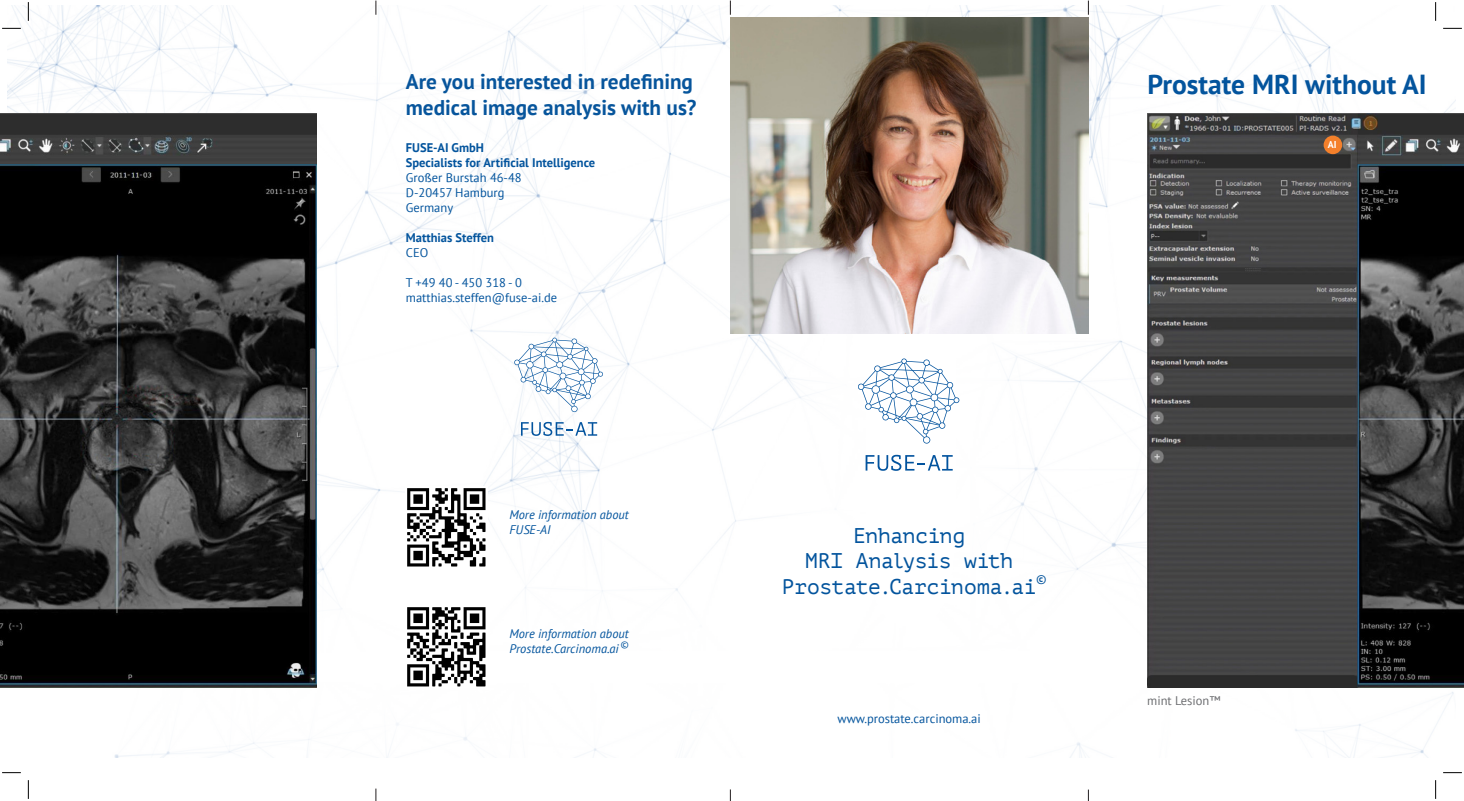
<style>
.page{position:relative;width:1464px;height:801px;background:#fff}
.page>*{position:absolute;margin:0;border:0;box-sizing:border-box;transform-origin:0 0}
.t1{font:700 27.5px "PT Sans";color:#03549d}
.t2{font:700 21.25px/25.5px "PT Sans";color:#07559c}
.t3{font:21.25px "PT Mono";letter-spacing:-.015em;color:#03549d}
.t4{font:17.5px "PT Mono";color:#03549d}
.t5{font:12.5px "PT Sans";color:#03549d}
.t6{font:italic 12.5px "PT Sans";color:#03549d}
.t7{font:700 12.5px "PT Sans";color:#03549d}
.t8{font:12.5px "PT Sans";color:#6c6d70}
.t9{font:700 10px "PT Sans";color:#fff}
.t10{font:italic 10px "PT Sans";color:#03549d}
</style>
<div class="page">
<img style="left:8px;top:6px;width:1447px;height:523px">
<div style="left:755px;top:72px;width:305px;height:677px;background:#fff"></div>
<img style="left:407px;top:607px;width:79px;height:80px">
<img style="left:406px;top:487px;width:81px;height:80px">
<img style="left:1147px;top:113px;width:316px;height:574px">
<img style="left:0;top:113px;width:316px;height:574px">
<img style="left:730px;top:18px;width:358px;height:315px">
<svg style="left:858px;top:358px;width:101px;height:85px"></svg>
<svg style="left:865px;top:455px;width:87px;height:16px"></svg>
<svg style="left:514px;top:338px;width:89px;height:74px"></svg>
<svg style="left:521px;top:422px;width:76px;height:14px"></svg>
<div style="left:1323px;top:136px;width:19px;height:18px;background:#f4802b;border-radius:50%"></div>
<svg style="left:376px;top:788px;width:1px;height:13px"></svg>
<svg style="left:376px;top:1px;width:1px;height:14px"></svg>
<svg style="left:730px;top:789px;width:1px;height:12px"></svg>
<svg style="left:730px;top:1px;width:1px;height:14px"></svg>
<svg style="left:1088px;top:789px;width:1px;height:12px"></svg>
<svg style="left:1088px;top:1px;width:1px;height:14px"></svg>
<svg style="left:2px;top:28px;width:19px;height:1px"></svg>
<svg style="left:1443px;top:28px;width:18px;height:1px"></svg>
<svg style="left:2px;top:772px;width:19px;height:1px"></svg>
<svg style="left:1443px;top:772px;width:18px;height:1px"></svg>
<svg style="left:28px;top:2px;width:1px;height:19px"></svg>
<svg style="left:28px;top:780px;width:1px;height:19px"></svg>
<svg style="left:1434px;top:2px;width:2px;height:19px"></svg>
<svg style="left:1435px;top:780px;width:1px;height:19px"></svg>
<p class="t2" style="left:406px;top:69px;width:292px">Are you interested in redefining medical image analysis with us?</p>
<p class="t1" style="left:1147px;top:66px;width:280px">Prostate MRI without AI</p>
<p class="t7" style="left:406px;top:139px;width:80px">FUSE-AI GmbH</p>
<p class="t7" style="left:406px;top:154px;width:191px">Specialists for Artificial Intelligence</p>
<p class="t5" style="left:406px;top:169px;width:117px">Großer Burstah 46-48</p>
<p class="t5" style="left:406px;top:184px;width:100px">D-20457 Hamburg</p>
<p class="t5" style="left:406px;top:199px;width:49px">Germany</p>
<p class="t7" style="left:406px;top:229px;width:90px">Matthias Steffen</p>
<p class="t5" style="left:406px;top:244px;width:24px">CEO</p>
<p class="t5" style="left:406px;top:274px;width:118px">T +49 40 - 450 318 - 0</p>
<p class="t5" style="left:406px;top:289px;width:153px">matthias.steffen@fuse-ai.de</p>
<p class="t9" style="left:1327px;top:138px;width:10px">AI</p>
<p class="t6" style="left:509px;top:507px;width:121px">More information about</p>
<p class="t6" style="left:509px;top:522px;width:43px">FUSE-AI</p>
<p class="t3" style="left:853px;top:523px;width:114px">Enhancing</p>
<p class="t3" style="left:805px;top:549px;width:210px">MRI Analysis with</p>
<p class="t3" style="left:782px;top:574px;width:256px">Prostate.Carcinoma.ai</p>
<p class="t4" style="left:1036px;top:569px;width:12px">©</p>
<p class="t6" style="left:509px;top:626px;width:121px">More information about</p>
<p class="t6" style="left:509px;top:641px;width:111px">Prostate.Carcinoma.ai</p>
<p class="t10" style="left:620px;top:638px;width:10px">©</p>
<p class="t5" style="left:837px;top:710px;width:145px">www.prostate.carcinoma.ai</p>
<p class="t8" style="left:1147px;top:692px;width:75px">mint Lesion™</p>
</div>
